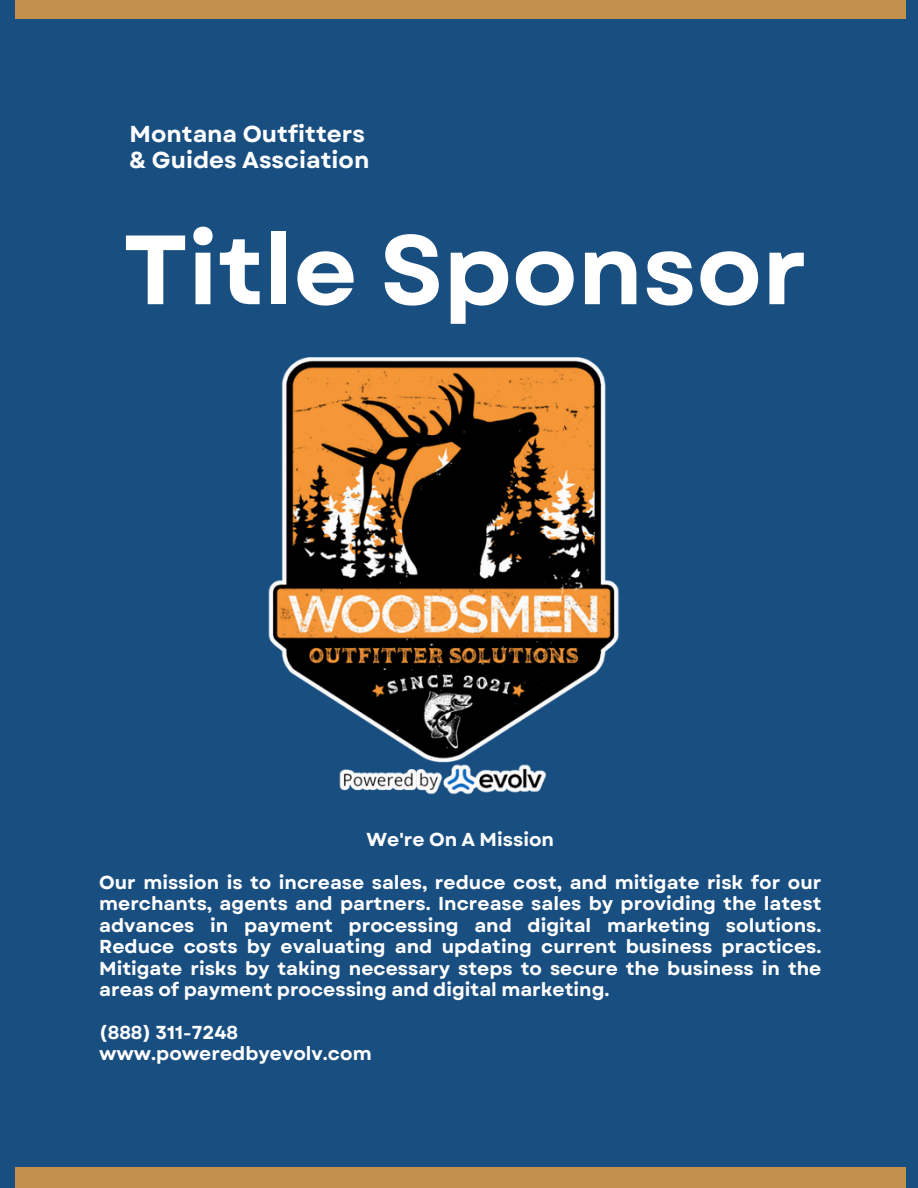
<style>
.page{position:relative;width:918px;height:1188px;background:#194e80}
.page>*{position:absolute;margin:0;border:0;box-sizing:border-box;transform-origin:0 0}
.t1{font:700 98.1px "Garet";color:#fff}
.t2{font:700 23.1px/26.7px "Garet";color:#fff}
.t3{font:700 18.75px/21.3px "Garet";color:#fff;text-align:justify}
</style>
<div class="page">
<div style="left:15px;top:0;width:890px;height:19px;background:#c3904e"></div>
<div style="left:15px;top:1167px;width:890px;height:21px;background:#c3904e"></div>
<img style="left:268px;top:357px;width:351px;height:438px">
<h1 class="t2" style="left:130px;top:120px;width:241px">Montana Outfitters &amp; Guides Assciation</h1>
<h2 class="t1" style="left:123px;top:199px;width:686px">Title Sponsor</h2>
<p class="t3" style="left:367px;top:829px;width:189px">We're On A Mission</p>
<p class="t3" style="left:99px;top:872px;width:724px">Our mission is to increase sales, reduce cost, and mitigate risk for our merchants, agents and partners. Increase sales by providing the latest advances in payment processing and digital marketing solutions.<br>Reduce costs by evaluating and updating current business practices.<br>Mitigate risks by taking necessary steps to secure the business in the areas of payment processing and digital marketing.</p>
<p class="t3" style="left:99px;top:1022px;width:141px">(888) 311-7248</p>
<p class="t3" style="left:99px;top:1043px;width:274px">www.poweredbyevolv.com</p>
</div>
